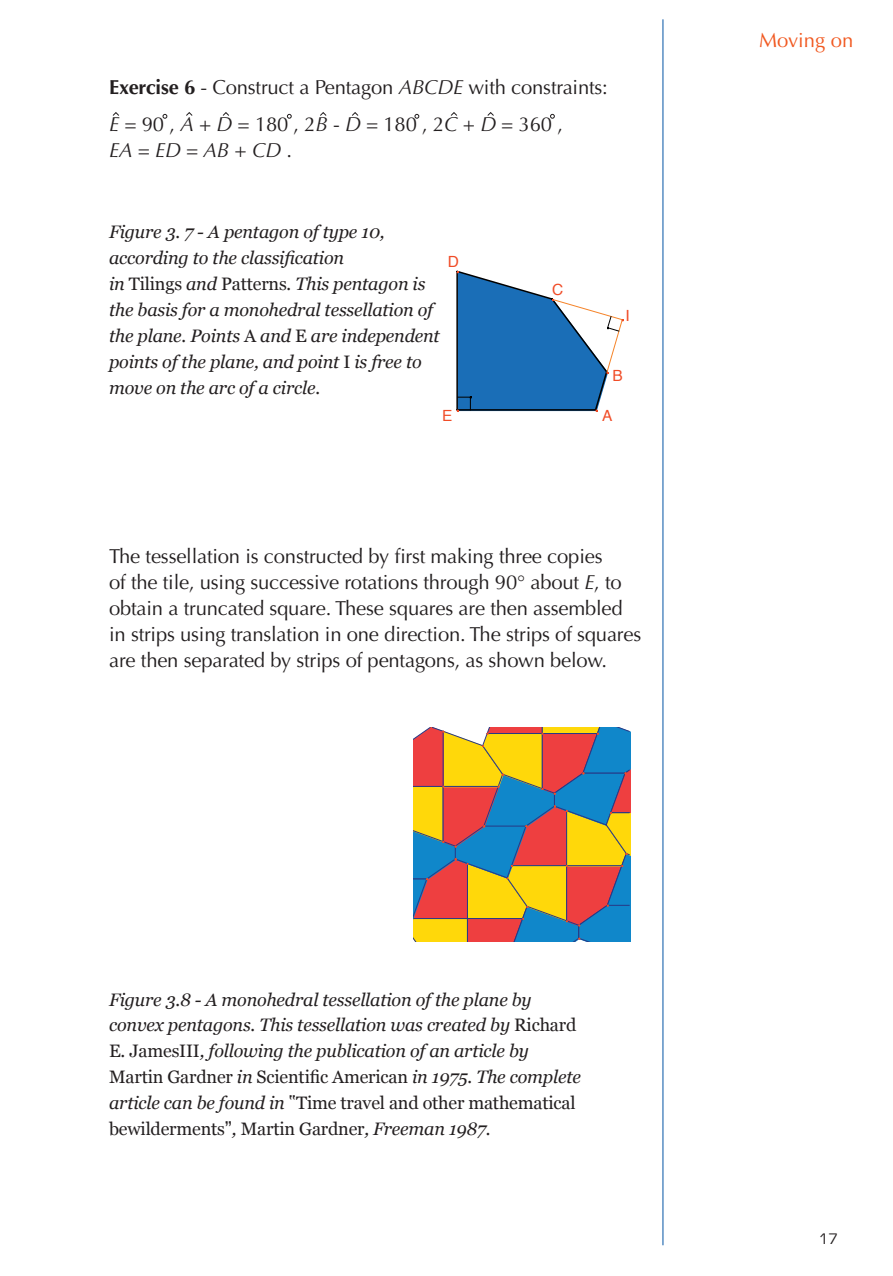
<style>
.page{position:relative;width:893px;height:1276px;background:#fff}
.page>*{position:absolute;margin:0;border:0;box-sizing:border-box;transform-origin:0 0}
.t1{font:20.25px/25.9px "Optima LT Std";letter-spacing:-.01em;color:#231f20}
.t2{font:20.25px "Optima LT Std";color:#f15921}
.t3{font:italic 18px/25.9px "Georgia";letter-spacing:-.01em;color:#231f20}
.t4{font:15.75px "Eurostile";color:#231f20}
.t5{font:15.53px "Helvetica";color:#f04c27}
.s1{font-weight:700}
.s2{font-style:italic}
.s3{font-style:normal}
.s4{font-family:"Lucida Grande";font-style:normal}
</style>
<div class="page">
<hr style="left:663px;top:19px;width:1px;height:1226px;background:#0353a5">
<svg style="left:112px;top:112px;width:7px;height:4px"></svg>
<svg style="left:186px;top:112px;width:7px;height:4px"></svg>
<svg style="left:222px;top:112px;width:7px;height:4px"></svg>
<svg style="left:320px;top:112px;width:7px;height:4px"></svg>
<svg style="left:352px;top:112px;width:7px;height:4px"></svg>
<svg style="left:450px;top:112px;width:8px;height:4px"></svg>
<svg style="left:487px;top:112px;width:7px;height:4px"></svg>
<svg style="left:163px;top:114px;width:4px;height:5px"></svg>
<svg style="left:287px;top:114px;width:5px;height:5px"></svg>
<svg style="left:415px;top:114px;width:4px;height:5px"></svg>
<svg style="left:550px;top:114px;width:5px;height:5px"></svg>
<svg style="left:456px;top:270px;width:167px;height:142px"></svg>
<svg style="left:414px;top:727px;width:216px;height:214px;background:#a9885c"></svg>
<p class="t1" style="left:109px;top:75px;width:500px"><span class="s1">Exercise 6</span> - Construct a Pentagon <span class="s2">ABCDE</span> with constraints:</p>
<p class="t1" style="left:109px;top:112px;width:455px"><span class="s2">E</span> = 90 , <span class="s2">A</span> + <span class="s2">D</span> = 180 , 2<span class="s2">B</span> - <span class="s2">D</span> = 180 , 2<span class="s2">C</span> + <span class="s2">D</span> = 360 ,<br><span class="s2">EA</span> = <span class="s2">ED</span> = <span class="s2">AB</span> + <span class="s2">CD</span> .</p>
<p class="t3" style="left:109px;top:219px;width:332px">Figure 3. 7 - A pentagon of type 10, according to the classification<br>in <span class="s3">Tilings</span> and <span class="s3">Patterns</span>. This pentagon is the basis for a monohedral tessellation of the plane. Points <span class="s3">A</span> and <span class="s3">E</span> are independent points of the plane, and point <span class="s3">I</span> is free to move on the arc of a circle.</p>
<p class="t5" style="left:448px;top:251px;width:13px">D</p>
<p class="t5" style="left:552px;top:279px;width:13px">C</p>
<p class="t5" style="left:625px;top:305px;width:6px">I</p>
<p class="t5" style="left:612px;top:365px;width:12px">B</p>
<p class="t5" style="left:442px;top:405px;width:12px">E</p>
<p class="t5" style="left:602px;top:405px;width:12px">A</p>
<p class="t1" style="left:109px;top:544px;width:534px">The tessellation is constructed by first making three copies<br>of the tile, using successive rotations through 90° about <span class="s2">E</span>, to obtain a truncated square. These squares are then assembled in strips using translation in one direction. The strips of squares are then separated by strips of pentagons, as shown below.</p>
<p class="t2" style="left:759px;top:29px;width:96px">Moving on</p>
<p class="t3" style="left:109px;top:986px;width:473px">Figure 3.8 - A monohedral tessellation of the plane by convex pentagons. This tessellation was created by <span class="s3">Richard E. JamesIII</span>, following the publication of an article by <span class="s3">Martin Gardner</span> in <span class="s3">Scientific American</span> in 1975. The complete article can be found in <span class="s4">‟</span><span class="s3">Time travel and other mathematical bewilderments</span><span class="s4">”</span>, <span class="s3">Martin Gardner</span>, Freeman 1987.</p>
<p class="t4" style="left:819px;top:1230px;width:21px">17</p>
</div>
